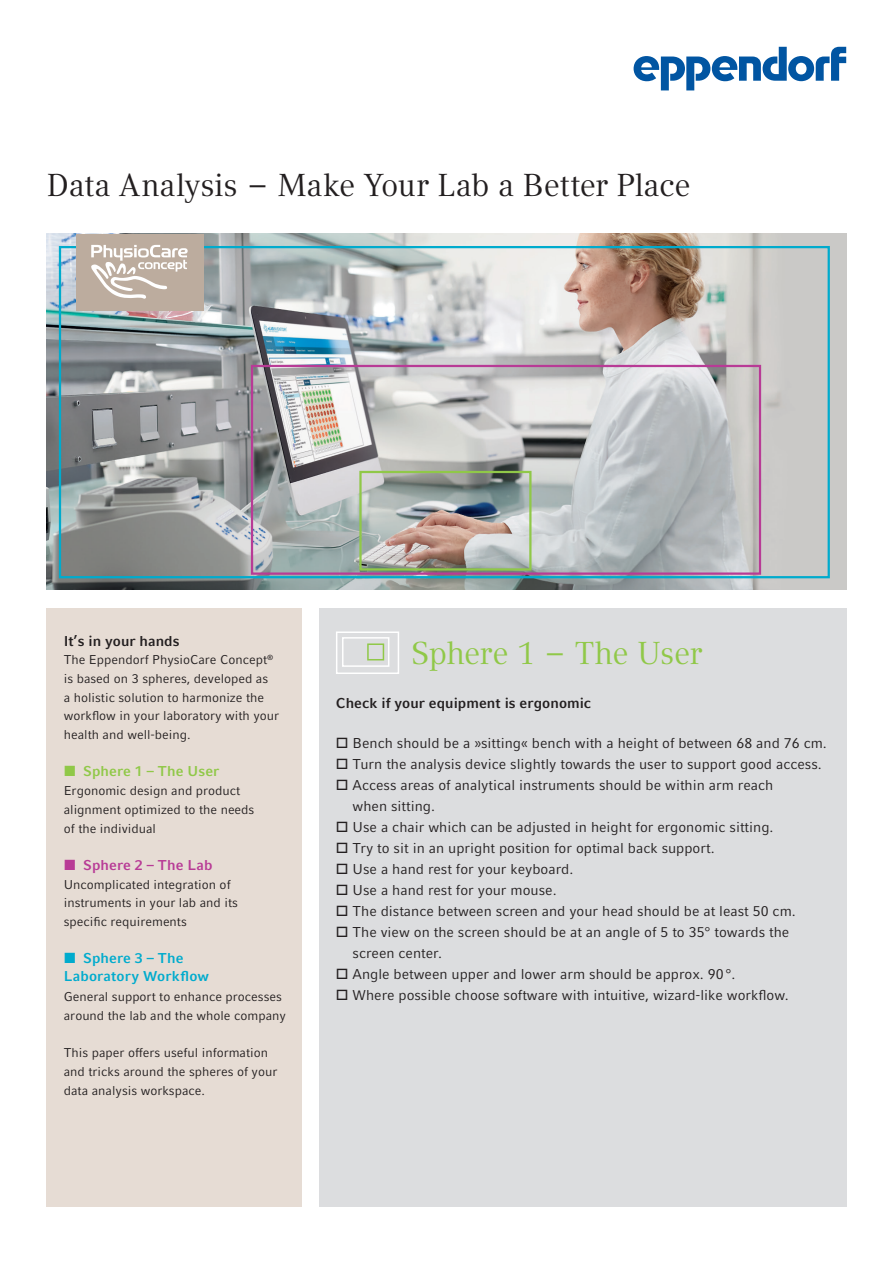
<style>
.page{position:relative;width:893px;height:1263px;background:#fff}
.page>*{position:absolute;margin:0;border:0;box-sizing:border-box;transform-origin:0 0}
.t1{font:31.5px "Compatil Textfor Eppendorf";letter-spacing:-.005em;color:#231f20}
.t2{font:31.5px "Compatil Textfor Eppendorf";letter-spacing:-.015em;color:#90c848}
.t3{font:14.25px/21px "Compatil Factfor Eppendorf";color:#231f20}
.t4{font:700 14.25px "Compatil Factfor Eppendorf";color:#231f20}
.t5{font:700 14.25px/18.6px "Compatil Factfor Eppendorf";letter-spacing:.005em;color:#00abcd}
.t6{font:700 14.25px "Compatil Factfor Eppendorf";letter-spacing:.005em;color:#90c848}
.t7{font:700 14.25px "Compatil Factfor Eppendorf";letter-spacing:.005em;color:#b83b96}
.t8{font:12.75px/18.8px "Compatil Factfor Eppendorf";color:#231f20}
.s1{font-size:21px}
</style>
<div class="page">
<div style="left:47px;top:608px;width:255px;height:599px;background:#e6dcd4"></div>
<svg style="left:634px;top:47px;width:212px;height:43px"></svg>
<img style="left:47px;top:234px;width:799px;height:355px">
<img style="left:58px;top:245px;width:773px;height:334px">
<div style="left:251px;top:365px;width:510px;height:210px;border:2px solid #b83b96"></div>
<div style="left:359px;top:471px;width:172px;height:100px;border:2px solid #90c848"></div>
<div style="left:319px;top:608px;width:527px;height:599px;background:#dcdddf"></div>
<div style="left:336px;top:631px;width:63px;height:43px;border:2px solid #fff"></div>
<div style="left:342px;top:637px;width:47px;height:30px;border:2px solid #fff"></div>
<div style="left:367px;top:643px;width:17px;height:17px;border:2px solid #90c848"></div>
<div style="left:77px;top:234px;width:127px;height:76px;background:#bcac9e"></div>
<svg style="left:91px;top:245px;width:97px;height:54px"></svg>
<h1 class="t1" style="left:47px;top:167px;width:645px">Data Analysis – Make Your Lab a Better Place</h1>
<p class="t4" style="left:64px;top:632px;width:117px">It’s in your hands</p>
<p class="t8" style="left:64px;top:650px;width:217px">The Eppendorf PhysioCare Concept<sup>® </sup>is based on 3 spheres, developed as<br>a holistic solution to harmonize the workflow in your laboratory with your health and well-being.</p>
<p class="t6" style="left:64px;top:763px;width:157px"><span class="s1">■</span> Sphere 1 – The User</p>
<p class="t8" style="left:64px;top:781px;width:192px">Ergonomic design and product alignment optimized to the needs of the individual</p>
<p class="t7" style="left:64px;top:857px;width:150px"><span class="s1">■</span> Sphere 2 – The Lab</p>
<p class="t8" style="left:64px;top:875px;width:176px">Uncomplicated integration of instruments in your lab and its specific requirements</p>
<p class="t5" style="left:64px;top:949px;width:147px"><span class="s1">■</span> Sphere 3 – The<br>Laboratory Workflow</p>
<p class="t8" style="left:64px;top:987px;width:224px">General support to enhance processes around the lab and the whole company</p>
<p class="t8" style="left:64px;top:1043px;width:215px">This paper offers useful information and tricks around the spheres of your data analysis workspace.</p>
<h1 class="t2" style="left:411px;top:635px;width:293px">Sphere 1 – The User</h1>
<p class="t4" style="left:336px;top:695px;width:257px">Check if your equipment is ergonomic</p>
<p class="t3" style="left:336px;top:732px;width:492px">□ Bench should be a »sitting« bench with a height of between 68 and 76 cm.</p>
<p class="t3" style="left:336px;top:753px;width:487px">□ Turn the analysis device slightly towards the user to support good access.</p>
<p class="t3" style="left:353px;top:774px;width:422px;text-indent:-17px">□ Access areas of analytical instruments should be within arm reach when sitting.</p>
<p class="t3" style="left:336px;top:816px;width:439px">□ Use a chair which can be adjusted in height for ergonomic sitting.</p>
<p class="t3" style="left:336px;top:837px;width:380px">□ Try to sit in an upright position for optimal back support.</p>
<p class="t3" style="left:336px;top:858px;width:239px">□ Use a hand rest for your keyboard.</p>
<p class="t3" style="left:336px;top:879px;width:222px">□ Use a hand rest for your mouse.</p>
<p class="t3" style="left:336px;top:900px;width:461px">□ The distance between screen and your head should be at least 50 cm.</p>
<p class="t3" style="left:353px;top:921px;width:438px;text-indent:-17px">□ The view on the screen should be at an angle of 5 to 35° towards the screen center.</p>
<p class="t3" style="left:336px;top:963px;width:401px">□ Angle between upper and lower arm should be approx. 90 °.</p>
<p class="t3" style="left:336px;top:984px;width:454px">□ Where possible choose software with intuitive, wizard-like workflow.</p>
</div>
